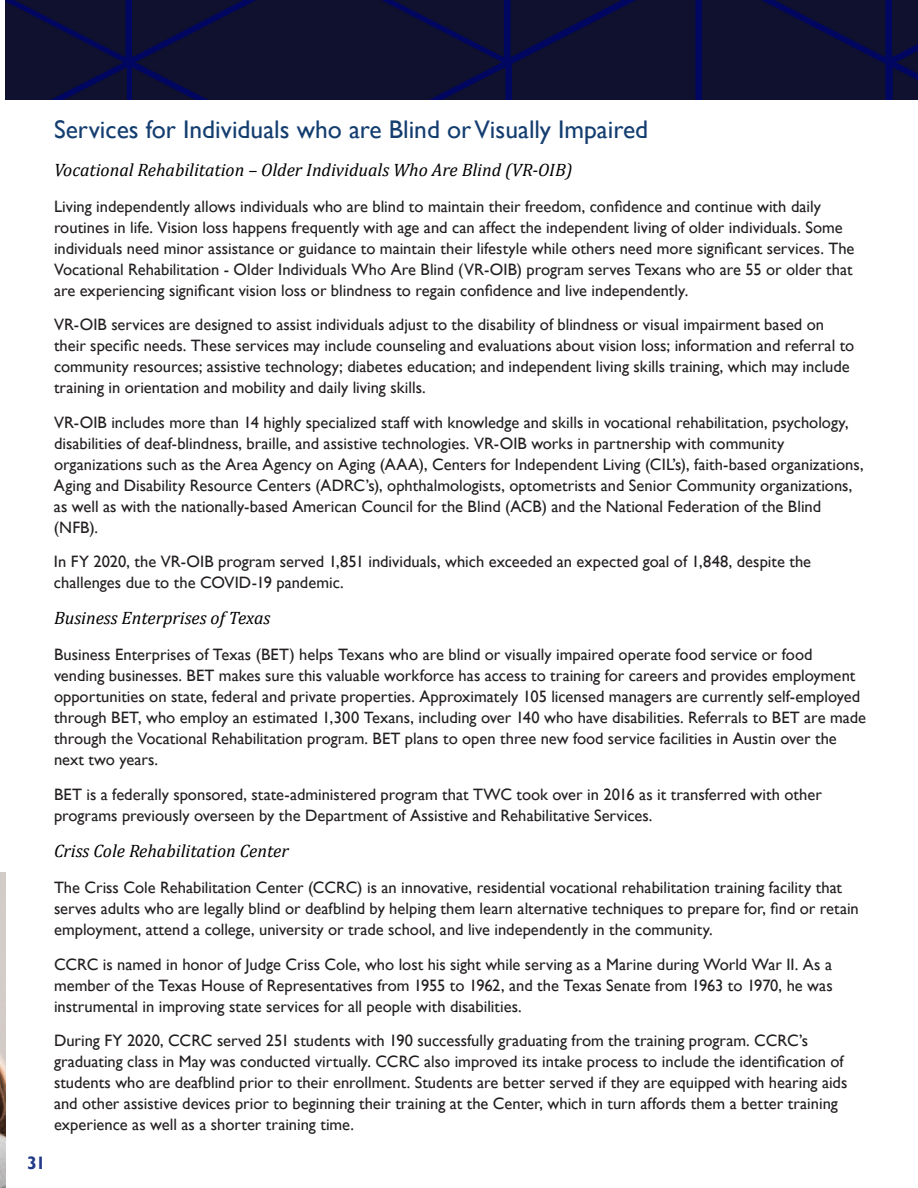
<style>
.page{position:relative;width:918px;height:1188px;background:#fff}
.page>*{position:absolute;margin:0;border:0;box-sizing:border-box;transform-origin:0 0}
.t1{font:25.5px "Gill Sans";color:#143e70}
.t2{font:italic 18px "Cambria";color:#000}
.t3{font:700 18px "Gill Sans";color:#233b88}
.t4{font:16.5px/21px "Gill Sans";color:#231f20}
</style>
<div class="page">
<img style="left:0;top:872px;width:5px;height:316px">
<img style="left:5px;top:0;width:913px;height:100px">
<p class="t3" style="left:27px;top:1152px;width:20px">31</p>
<h2 class="t1" style="left:54px;top:114px;width:596px">Services for Individuals who are Blind or Visually Impaired</h2>
<h3 class="t2" style="left:54px;top:157px;width:520px">Vocational Rehabilitation – Older Individuals Who Are Blind (VR-OIB)</h3>
<p class="t4" style="left:54px;top:196px;width:802px">Living independently allows individuals who are blind to maintain their freedom, confidence and continue with daily routines in life . Vision loss happens frequently with age and can affect the independent living of older individuals . Some individuals need minor assistance or guidance to maintain their lifestyle while others need more significant services. The Vocational Rehabilitation - Older Individuals Who Are Blind (VR-OIB) program serves Texans who are 55 or older that are experiencing significant vision loss or blindness to regain confidence and live independently.</p>
<p class="t4" style="left:54px;top:314px;width:802px">VR-OIB services are designed to assist individuals adjust to the disability of blindness or visual impairment based on their specific needs. These services may include counseling and evaluations about vision loss; information and referral to community resources; assistive technology; diabetes education; and independent living skills training, which may include training in orientation and mobility and daily living skills .</p>
<p class="t4" style="left:54px;top:412px;width:811px">VR-OIB includes more than 14 highly specialized staff with knowledge and skills in vocational rehabilitation, psychology, disabilities of deaf-blindness, braille, and assistive technologies. VR-OIB works in partnership with community organizations such as the Area Agency on Aging (AAA), Centers for Independent Living (CIL’s), faith-based organizations, Aging and Disability Resource Centers (ADRC’s), ophthalmologists, optometrists and Senior Community organizations, as well as with the nationally-based American Council for the Blind (ACB) and the National Federation of the Blind (NFB) .</p>
<p class="t4" style="left:54px;top:551px;width:759px">In FY 2020, the VR-OIB program served 1,851 individuals, which exceeded an expected goal of 1,848, despite the challenges due to the COVID-19 pandemic.</p>
<h3 class="t2" style="left:54px;top:606px;width:218px">Business Enterprises of Texas</h3>
<p class="t4" style="left:54px;top:645px;width:814px">Business Enterprises of Texas (BET) helps Texans who are blind or visually impaired operate food service or food vending businesses . BET makes sure this valuable workforce has access to training for careers and provides employment opportunities on state, federal and private properties. Approximately 105 licensed managers are currently self-employed through BET, who employ an estimated 1,300 Texans, including over 140 who have disabilities . Referrals to BET are made through the Vocational Rehabilitation program . BET plans to open three new food service facilities in Austin over the next two years .</p>
<p class="t4" style="left:54px;top:784px;width:769px">BET is a federally sponsored, state-administered program that TWC took over in 2016 as it transferred with other programs previously overseen by the Department of Assistive and Rehabilitative Services .</p>
<h3 class="t2" style="left:54px;top:838px;width:236px">Criss Cole Rehabilitation Center</h3>
<p class="t4" style="left:54px;top:877px;width:806px">The Criss Cole Rehabilitation Center (CCRC) is an innovative, residential vocational rehabilitation training facility that serves adults who are legally blind or deafblind by helping them learn alternative techniques to prepare for, find or retain employment, attend a college, university or trade school, and live independently in the community .</p>
<p class="t4" style="left:54px;top:954px;width:780px;text-align:justify">CCRC is named in honor of Judge Criss Cole, who lost his sight while serving as a Marine during World War II . As a member of the Texas House of Representatives from 1955 to 1962, and the Texas Senate from 1963 to 1970, he was instrumental in improving state services for all people with disabilities .</p>
<p class="t4" style="left:54px;top:1030px;width:795px">During FY 2020, CCRC served 251 students with 190 successfully graduating from the training program. CCRC’s graduating class in May was conducted virtually. CCRC also improved its intake process to include the identification of students who are deafblind prior to their enrollment . Students are better served if they are equipped with hearing aids and other assistive devices prior to beginning their training at the Center, which in turn affords them a better training experience as well as a shorter training time .</p>
</div>
